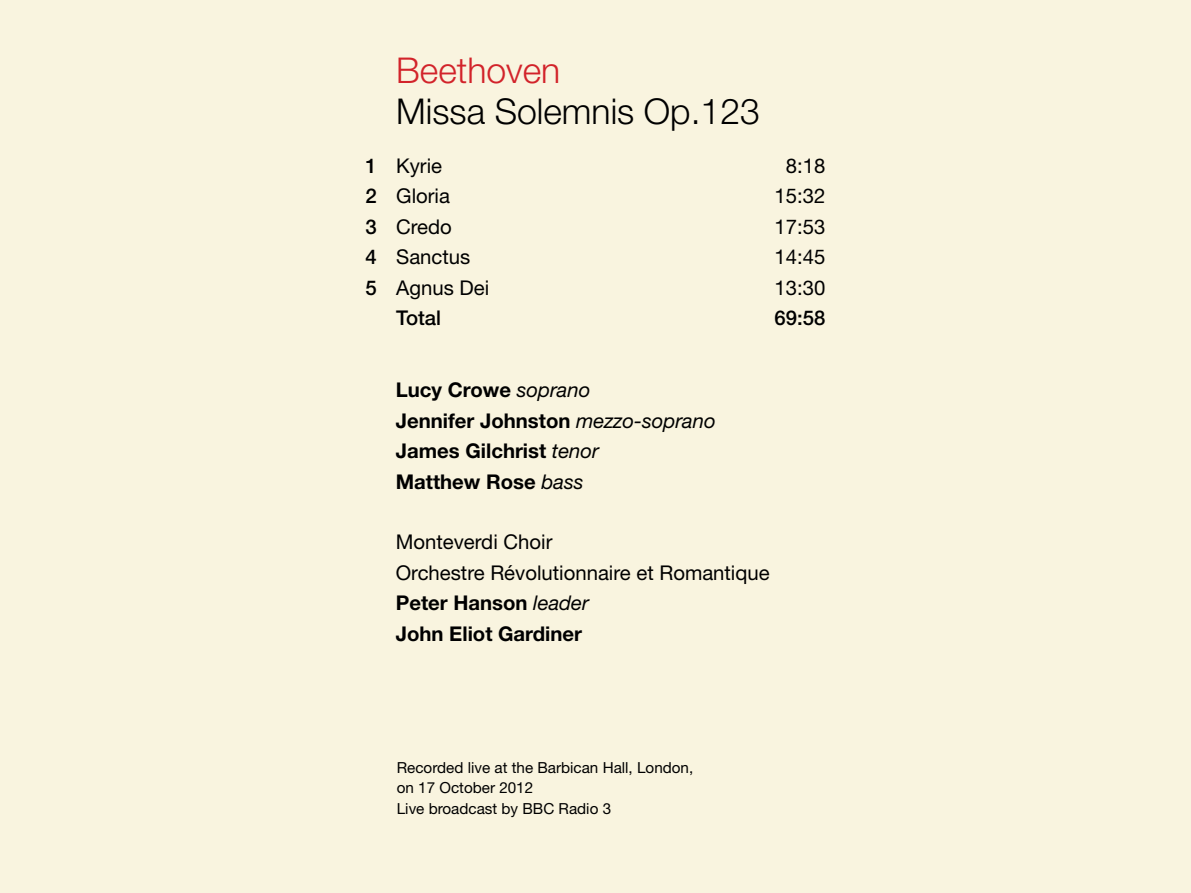
<style>
.page{position:relative;width:1191px;height:893px;background:#f9f4df}
.page>*{position:absolute;margin:0;border:0;box-sizing:border-box;transform-origin:0 0}
.t1{font:300 35.55px "Helvetica Neue LT Std";color:#000}
.t2{font:300 35.55px "Helvetica Neue LT Std";color:#d2232a}
.t3{font:20.25px/30.5px "Helvetica Neue LT Std";color:#000}
.t4{font:700 20.25px/30.5px "Helvetica Neue LT Std";color:#000}
.t5{font:500 20.25px/30.5px "Helvetica Neue LT Std";color:#000;text-align:justify}
.t6{font:15.3px/20.2px "Helvetica Neue LT Std";color:#000}
.s1{font-weight:400;font-style:italic}
.s2{font-weight:700}
.s3{font-style:italic}
</style>
<div class="page">
<h1 class="t2" style="left:396px;top:49px;width:166px">Beethoven</h1>
<h1 class="t1" style="left:396px;top:89px;width:365px">Missa Solemnis Op.123</h1>
<p class="t3" style="left:396px;top:150px;width:94px">Kyrie<br>Gloria<br>Credo<br>Sanctus<br>Agnus Dei</p>
<p class="t5" style="left:396px;top:303px;width:46px">Total</p>
<p class="t5" style="left:365px;top:150px;width:13px">1<br>2<br>3<br>4<br>5</p>
<p class="t3" style="left:774px;top:150px;width:52px;text-align:center">8:18<br>15:32<br>17:53<br>14:45<br>13:30</p>
<p class="t5" style="left:774px;top:303px;width:52px">69:58</p>
<p class="t4" style="left:396px;top:374px;width:321px">Lucy Crowe <span class="s1">soprano<br></span>Jennifer Johnston <span class="s1">mezzo-soprano<br></span>James Gilchrist <span class="s1">tenor<br></span>Matthew Rose <span class="s1">bass</span></p>
<p class="t3" style="left:396px;top:527px;width:375px">Monteverdi Choir<br>Orchestre Révolutionnaire et Romantique<br><span class="s2">Peter Hanson</span> <span class="s3">leader<br></span><span class="s2">John Eliot Gardiner</span></p>
<p class="t6" style="left:397px;top:757px;width:298px">Recorded live at the Barbican Hall, London, on 17 October 2012<br>Live broadcast by BBC Radio 3</p>
</div>
